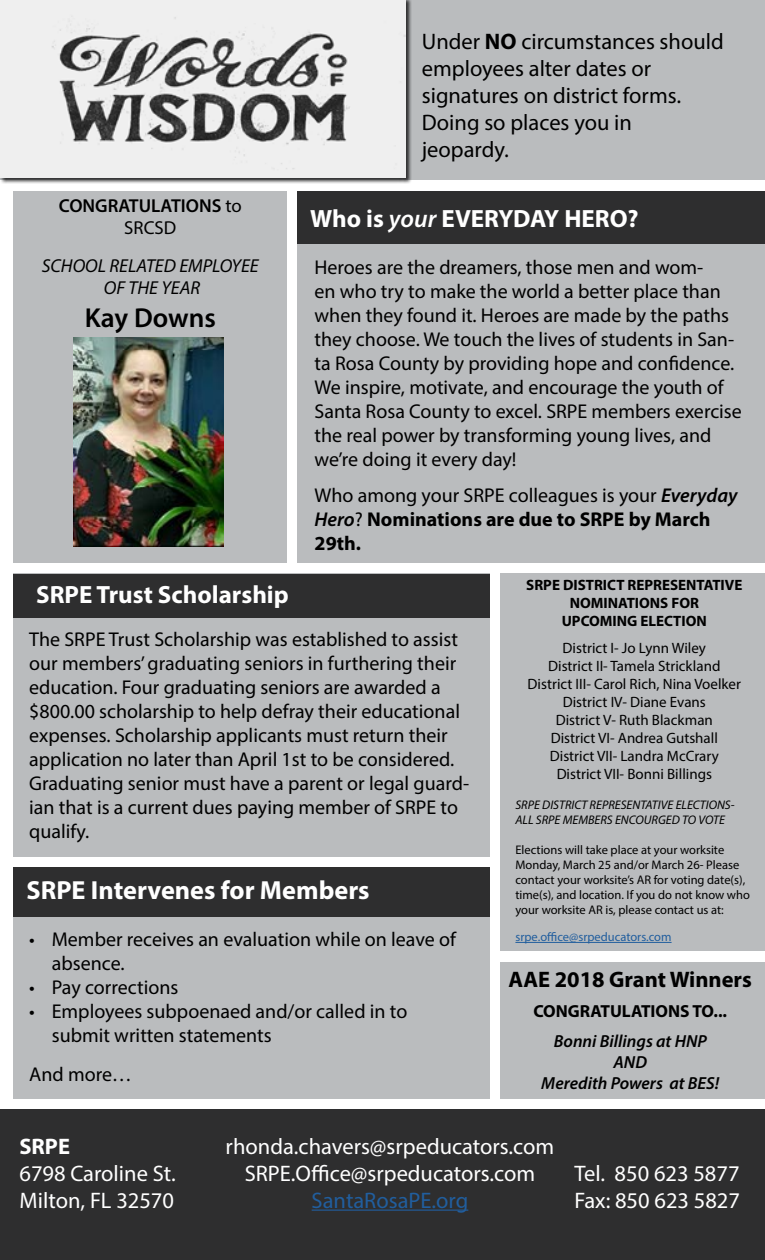
<style>
.page{position:relative;width:765px;height:1260px;background:#fff}
.page>*{position:absolute;margin:0;border:0;box-sizing:border-box;transform-origin:0 0}
.t1{font:600 27.5px "Myriad Pro";color:#000}
.t2{font:700 26.25px "Myriad Pro";color:#fff}
.t3{font:700 25px "Myriad Pro";color:#fff}
.t4{font:22.5px/27px "Myriad Pro";color:#fff}
.t5{font:22.5px/27px "Myriad Hebrew";color:#000}
.t6{font:700 22.5px "Myriad Pro";color:#000}
.t7{font:22.5px "Myriad Pro";color:#215e9e}
.t8{font:700 22.5px "Myriad Pro";color:#fff}
.t9{font:20px/24px "Myriad Pro";color:#000}
.t10{font:700 20px/24px "Myriad Pro";color:#000}
.t11{font:italic 18.75px/22.5px "Myriad Pro";color:#000;text-align:center}
.t12{font:600 18.75px/22.5px "Myriad Pro";color:#000;text-align:center}
.t13{font:italic 600 17.5px/21px "Myriad Pro";color:#000;text-align:center}
.t14{font:700 17.5px "Myriad Pro";color:#000}
.t15{font:15px/18px "Myriad Pro";color:#000;text-align:center}
.t16{font:700 15px/18px "Myriad Pro";color:#000;text-align:center}
.t17{font:12.5px/15px "Myriad Pro";color:#000}
.t18{font:italic 12.5px/15px "Myriad Pro";color:#000}
.t19{font:12.5px "Myriad Pro";color:#215e9e}
.s1{font-weight:400}
.s2{font-weight:700}
.s3{font-weight:600;font-style:italic}
</style>
<div class="page">
<div style="left:14px;top:901px;width:476px;height:197px;background:#babcbe"></div>
<div style="left:0;top:0;width:765px;height:180px;background:#babcbe"></div>
<div style="left:0;top:1109px;width:765px;height:151px;background:#2e2e2f"></div>
<hr style="left:312px;top:1210px;width:156px;height:1px;background:#215e9e">
<div style="left:298px;top:191px;width:467px;height:57px;background:#2e2e2f"></div>
<div style="left:14px;top:867px;width:476px;height:50px;background:#2e2e2f"></div>
<div style="left:14px;top:573px;width:476px;height:284px;background:#babcbe"></div>
<div style="left:298px;top:245px;width:467px;height:318px;background:#babcbe"></div>
<div style="left:14px;top:191px;width:273px;height:372px;background:#babcbe"></div>
<div style="left:14px;top:574px;width:476px;height:43px;background:#2e2e2f"></div>
<div style="left:0;top:0;width:412px;height:184px;background:#000;opacity:.75"></div>
<img style="left:0;top:0;width:405px;height:177px">
<img style="left:73px;top:337px;width:150px;height:210px">
<div style="left:500px;top:962px;width:265px;height:136px;background:#babcbe"></div>
<div style="left:500px;top:573px;width:265px;height:378px;background:#babcbe"></div>
<hr style="left:515px;top:942px;width:157px;height:1px;background:#215e9e">
<p class="t12" style="left:59px;top:194px;width:184px">CONGRATULATIONS <span class="s1">to<br>SRCSD</span></p>
<p class="t11" style="left:42px;top:254px;width:218px">SCHOOL RELATED EMPLOYEE<br>OF THE YEAR</p>
<h1 class="t1" style="left:85px;top:301px;width:133px">Kay Downs</h1>
<p class="t5" style="left:422px;top:30px;width:303px">Under <span class="s2">NO</span> circumstances should employees alter dates or signatures on district forms.<br>Doing so places you in jeopardy.</p>
<p class="t3" style="left:310px;top:202px;width:330px">Who is <span class="s3">your</span> EVERYDAY HERO?</p>
<p class="t9" style="left:315px;top:255px;width:429px">Heroes are the dreamers, those men and wom-<br>en who try to make the world a better place than when they found it. Heroes are made by the paths they choose. We touch the lives of students in San&shy;ta Rosa County by providing hope and confidence.<br>We inspire, motivate, and encourage the youth of Santa Rosa County to excel. SRPE members exercise the real power by transforming young lives, and we’re doing it every day!</p>
<p class="t10" style="left:315px;top:483px;width:425px"><span class="s1">Who among your SRPE colleagues is your</span> <span class="s3">Everyday<br>Hero</span><span class="s1">?</span> Nominations are due to SRPE by March<br>29th.</p>
<p class="t3" style="left:36px;top:578px;width:254px">SRPE Trust Scholarship</p>
<p class="t9" style="left:29px;top:627px;width:441px">The SRPE Trust Scholarship was established to assist our members’ graduating seniors in furthering their education. Four graduating seniors are awarded a $800.00 scholarship to help defray their educational expenses. Scholarship applicants must return their application no later than April 1st to be considered.<br>Graduating senior must have a parent or legal guard&shy;ian that is a current dues paying member of SRPE to qualify.</p>
<h2 class="t2" style="left:27px;top:873px;width:345px">SRPE Intervenes for Members</h2>
<p class="t9" style="left:52px;top:927px;width:406px;text-indent:-22px">• Member receives an evaluation while on leave of absence.</p>
<p class="t9" style="left:29px;top:975px;width:151px">• Pay corrections</p>
<p class="t9" style="left:52px;top:999px;width:357px;text-indent:-22px">• Employees subpoenaed and/or called in to submit written statements</p>
<p class="t9" style="left:29px;top:1062px;width:104px">And more…</p>
<p class="t16" style="left:526px;top:576px;width:218px">SRPE DISTRICT REPRESENTATIVE<br>NOMINATIONS FOR<br>UPCOMING ELECTION</p>
<p class="t15" style="left:528px;top:639px;width:215px">District I- Jo Lynn Wiley<br>District II- Tamela Strickland<br>District III- Carol Rich, Nina Voelker<br>District IV- Diane Evans<br>District V- Ruth Blackman<br>District VI- Andrea Gutshall<br>District VII- Landra McCrary<br>District VII- Bonni Billings</p>
<p class="t18" style="left:515px;top:797px;width:221px">SRPE DISTRICT REPRESENTATIVE ELECTIONS-<br>ALL SRPE MEMBERS ENCOURGED TO VOTE</p>
<p class="t17" style="left:515px;top:842px;width:236px">Elections will take place at your worksite Monday, March 25 and/or March 26- Please contact your worksite’s AR for voting date(s), time(s), and location. If you do not know who your worksite AR is, please contact us at:</p>
<p class="t19" style="left:515px;top:929px;width:158px">srpe.office@srpeducators.com</p>
<p class="t6" style="left:509px;top:965px;width:245px">AAE 2018 Grant Winners</p>
<p class="t14" style="left:533px;top:1000px;width:195px">CONGRATULATIONS TO...</p>
<p class="t13" style="left:541px;top:1030px;width:179px">Bonni Billings at HNP<br>AND<br>Meredith Powers at BES!</p>
<p class="t8" style="left:20px;top:1132px;width:52px">SRPE</p>
<p class="t4" style="left:20px;top:1159px;width:158px">6798 Caroline St.<br>Milton, FL 32570</p>
<p class="t4" style="left:226px;top:1132px;width:330px;text-align:center">rhonda.chavers@srpeducators.com<br>SRPE.Office@srpeducators.com</p>
<p class="t7" style="left:312px;top:1186px;width:158px">SantaRosaPE.org</p>
<p class="t4" style="left:574px;top:1159px;width:167px">Tel. 850 623 5877<br>Fax: 850 623 5827</p>
</div>
